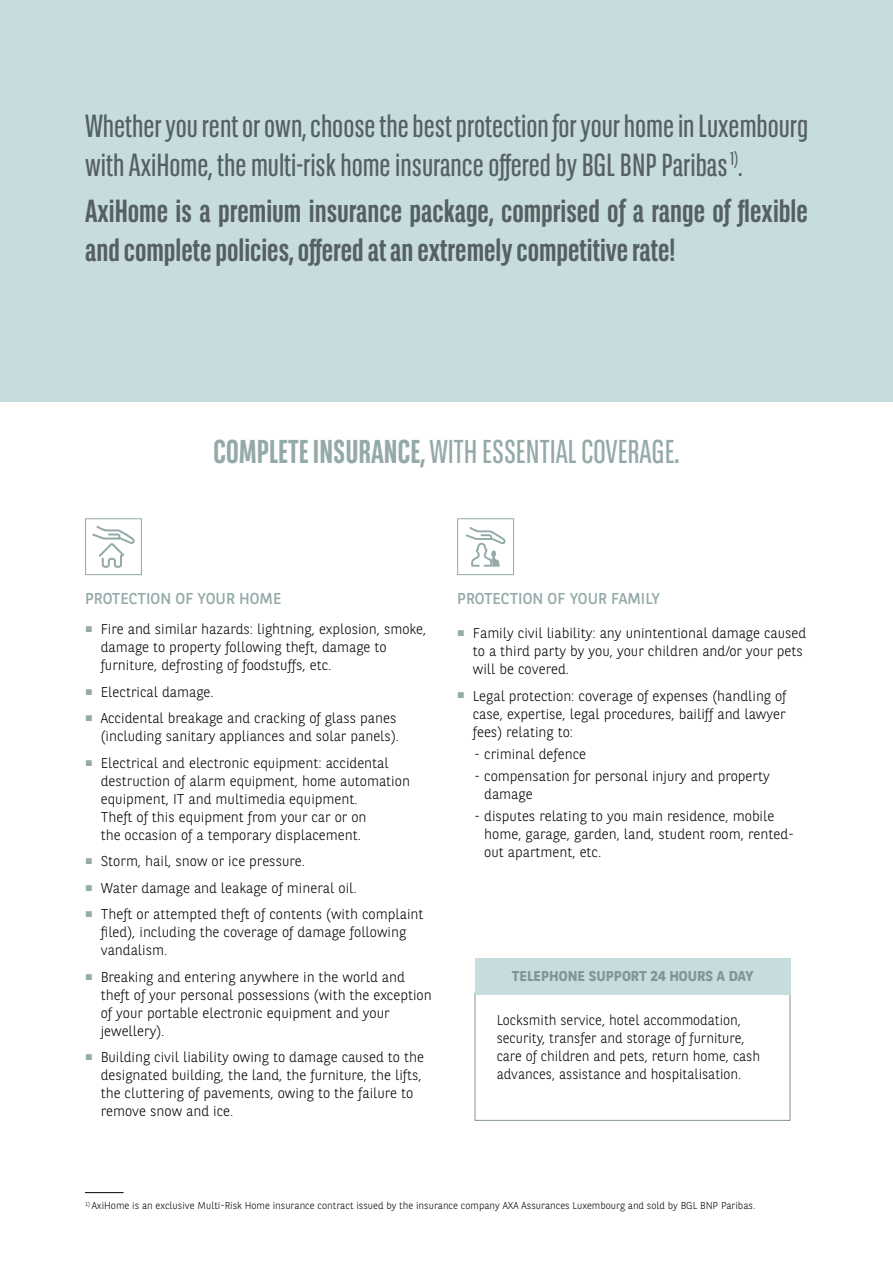
<style>
.page{position:relative;width:893px;height:1263px;background:#fff}
.page>*{position:absolute;margin:0;border:0;box-sizing:border-box;transform-origin:0 0}
.t1{font:33px "BNPP Sans Condensed";color:#93aaa8}
.t2{font:31.95px/38.4px "BNPP Sans Condensed";color:#556062}
.t3{font:700 31.95px/38.4px "BNPP Sans Condensed";color:#556062}
.t4{font:15.75px "BNPP Sans";color:#93aaa8}
.t5{font:300 14.25px/18px "BNPP Sans";color:#000}
.t6{font:700 14.25px "BNPP Sans";color:#859496}
.t7{font:300 10.05px "BNPP Sans";color:#000}
.s1{font-weight:700}
</style>
<div class="page">
<div style="left:0;top:0;width:893px;height:401px;background:#c7dddd"></div>
<svg style="left:92px;top:525px;width:43px;height:43px"></svg>
<div style="left:85px;top:518px;width:57px;height:57px;border:1px solid #93aaa8"></div>
<svg style="left:466px;top:527px;width:40px;height:40px"></svg>
<div style="left:457px;top:518px;width:57px;height:57px;border:1px solid #93aaa8"></div>
<svg style="left:474px;top:992px;width:317px;height:129px"></svg>
<div style="left:475px;top:958px;width:315px;height:36px;background:#c7dddd"></div>
<hr style="left:85px;top:1192px;width:39px;height:1px;background:#000">
<h2 class="t2" style="left:85px;top:106px;width:724px">Whether you rent or own, choose the best protection for your home in Luxembourg with AxiHome, the multi-risk home insurance offered by BGL BNP Paribas <sup>1)</sup>.</h2>
<h2 class="t3" style="left:85px;top:192px;width:724px">AxiHome is a premium insurance package, comprised of a range of flexible and complete policies, offered at an extremely competitive rate!</h2>
<h1 class="t1" style="left:213px;top:431px;width:468px"><span class="s1">COMPLETE INSURANCE,</span> WITH ESSENTIAL COVERAGE<span class="s1">.</span></h1>
<p class="t4" style="left:85px;top:587px;width:198px">PROTECTION OF YOUR HOME</p>
<p class="t5" style="left:101px;top:620px;width:327px;text-indent:-16px"><sup>■</sup> Fire and similar hazards: lightning, explosion, smoke, damage to property following theft, damage to furniture, defrosting of foodstuffs, etc.</p>
<p class="t5" style="left:85px;top:682px;width:130px"><sup>■</sup> Electrical damage.</p>
<p class="t5" style="left:85px;top:709px;width:316px;text-align:right"><sup>■</sup> Accidental breakage and cracking of glass panes (including sanitary appliances and solar panels).</p>
<p class="t5" style="left:101px;top:753px;width:311px;text-indent:-16px"><sup>■</sup> Electrical and electronic equipment: accidental destruction of alarm equipment, home automation equipment, IT and multimedia equipment.<br>Theft of this equipment from your car or on<br>the occasion of a temporary displacement.</p>
<p class="t5" style="left:85px;top:852px;width:222px"><sup>■</sup> Storm, hail, snow or ice pressure.</p>
<p class="t5" style="left:85px;top:878px;width:273px"><sup>■</sup> Water damage and leakage of mineral oil.</p>
<p class="t5" style="left:101px;top:905px;width:324px;text-indent:-16px"><sup>■</sup> Theft or attempted theft of contents (with complaint filed), including the coverage of damage following vandalism.</p>
<p class="t5" style="left:101px;top:967px;width:332px;text-indent:-16px"><sup>■</sup> Breaking and entering anywhere in the world and theft of your personal possessions (with the exception of your portable electronic equipment and your jewellery).</p>
<p class="t5" style="left:101px;top:1048px;width:325px;text-indent:-16px"><sup>■</sup> Building civil liability owing to damage caused to the designated building, the land, the furniture, the lifts, the cluttering of pavements, owing to the failure to remove snow and ice.</p>
<p class="t4" style="left:457px;top:587px;width:204px">PROTECTION OF YOUR FAMILY</p>
<p class="t5" style="left:473px;top:623px;width:335px;text-indent:-16px"><sup>■</sup> Family civil liability: any unintentional damage caused to a third party by you, your children and/or your pets will be covered.</p>
<p class="t5" style="left:473px;top:686px;width:315px;text-align:justify;text-indent:-16px"><sup>■</sup> Legal protection: coverage of expenses (handling of case, expertise, legal procedures, bailiff and lawyer fees) relating to:</p>
<p class="t5" style="left:474px;top:744px;width:114px">- criminal defence</p>
<p class="t5" style="left:484px;top:766px;width:287px;text-indent:-10px">- compensation for personal injury and property damage</p>
<p class="t5" style="left:484px;top:807px;width:311px;text-indent:-10px">- disputes relating to you main residence, mobile home, garage, garden, land, student room, rented&shy;out apartment, etc.</p>
<p class="t6" style="left:512px;top:966px;width:243px">TELEPHONE SUPPORT 24 HOURS A DAY</p>
<p class="t5" style="left:497px;top:1011px;width:265px">Locksmith service, hotel accommodation, security, transfer and storage of furniture, care of children and pets, return home, cash advances, assistance and hospitalisation.</p>
<p class="t7" style="left:85px;top:1198px;width:672px"><sup>1)</sup> AxiHome is an exclusive Multi-Risk Home insurance contract issued by the insurance company AXA Assurances Luxembourg and sold by BGL BNP Paribas.</p>
</div>
